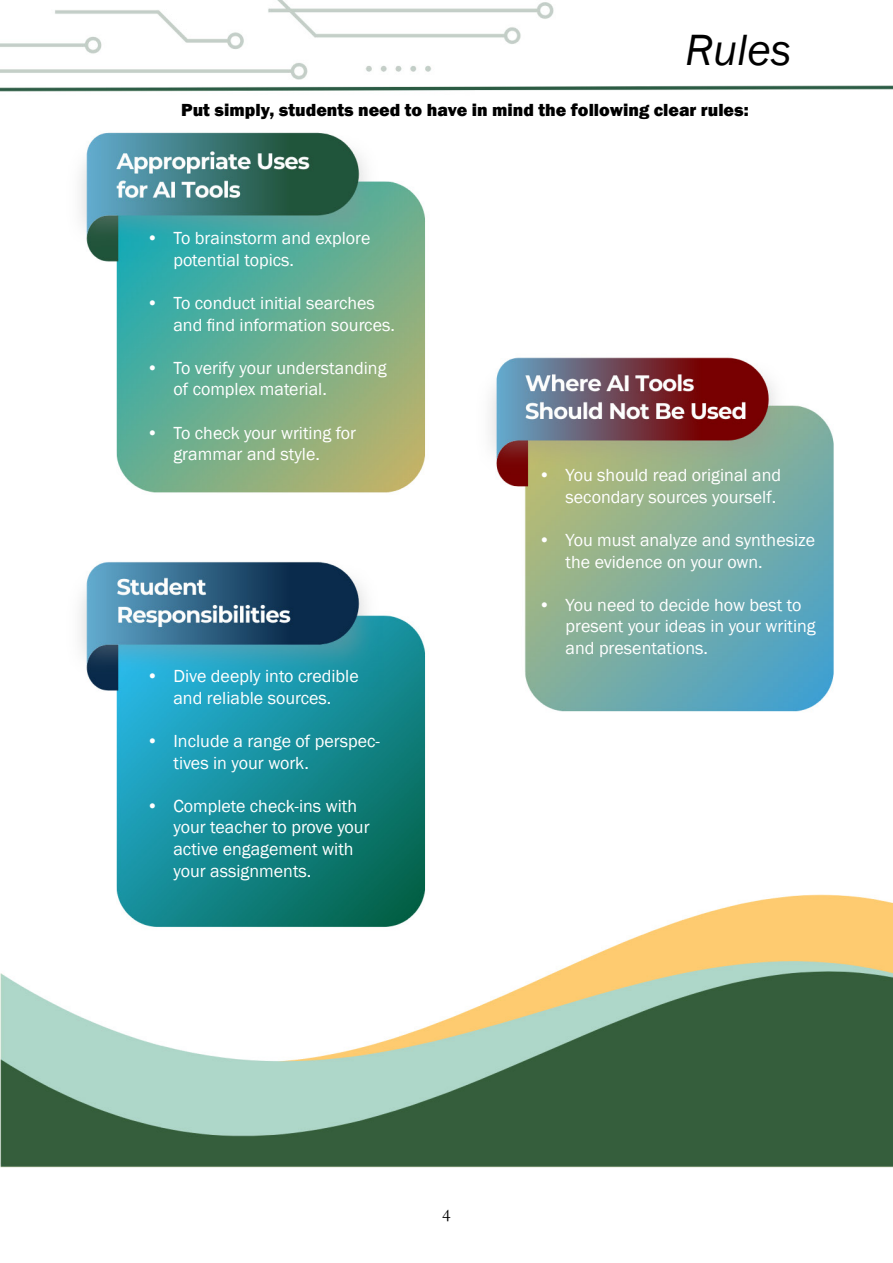
<style>
.page{position:relative;width:893px;height:1263px;background:#fff}
.page>*{position:absolute;margin:0;border:0;box-sizing:border-box;transform-origin:0 0}
.t1{font:italic 45px "Franklin Gothic";color:#000}
.t2{font:18px/21.6px "Franklin Gothic";color:#fff}
.t3{font:800 18px "Franklin Gothic";color:#000}
.t4{font:18px "Garamond";color:#000}
</style>
<div class="page">
<img style="left:0;top:0;width:893px;height:1168px">
<p class="t1" style="left:685px;top:22px;width:108px">Rules</p>
<p class="t3" style="left:181px;top:98px;width:569px">Put simply, students need to have in mind the following clear rules:</p>
<p class="t2" style="left:173px;top:228px;width:199px;text-indent:-27px">• To brainstorm and explore potential topics.</p>
<p class="t2" style="left:173px;top:293px;width:223px;text-indent:-27px">• To conduct initial searches and find information sources.</p>
<p class="t2" style="left:173px;top:357px;width:215px;text-indent:-27px">• To verify your understanding of complex material.</p>
<p class="t2" style="left:146px;top:422px;width:211px;text-align:center">• To check your writing for grammar and style.</p>
<p class="t2" style="left:146px;top:666px;width:214px;text-align:center">• Dive deeply into credible and reliable sources.</p>
<p class="t2" style="left:173px;top:731px;width:208px;text-indent:-27px">• Include a range of perspec&shy;tives in your work.</p>
<p class="t2" style="left:173px;top:795px;width:198px;text-indent:-27px">• Complete check-ins with your teacher to prove your active engagement with your assignments.</p>
<p class="t2" style="left:538px;top:465px;width:244px;text-align:right">• You should read original and secondary sources yourself.</p>
<p class="t2" style="left:566px;top:530px;width:251px;text-indent:-27px">• You must analyze and synthesize the evidence on your own.</p>
<p class="t2" style="left:566px;top:594px;width:252px;text-indent:-27px">• You need to decide how best to present your ideas in your writing and presentations.</p>
<p class="t4" style="left:442px;top:1203px;width:10px">4</p>
</div>
